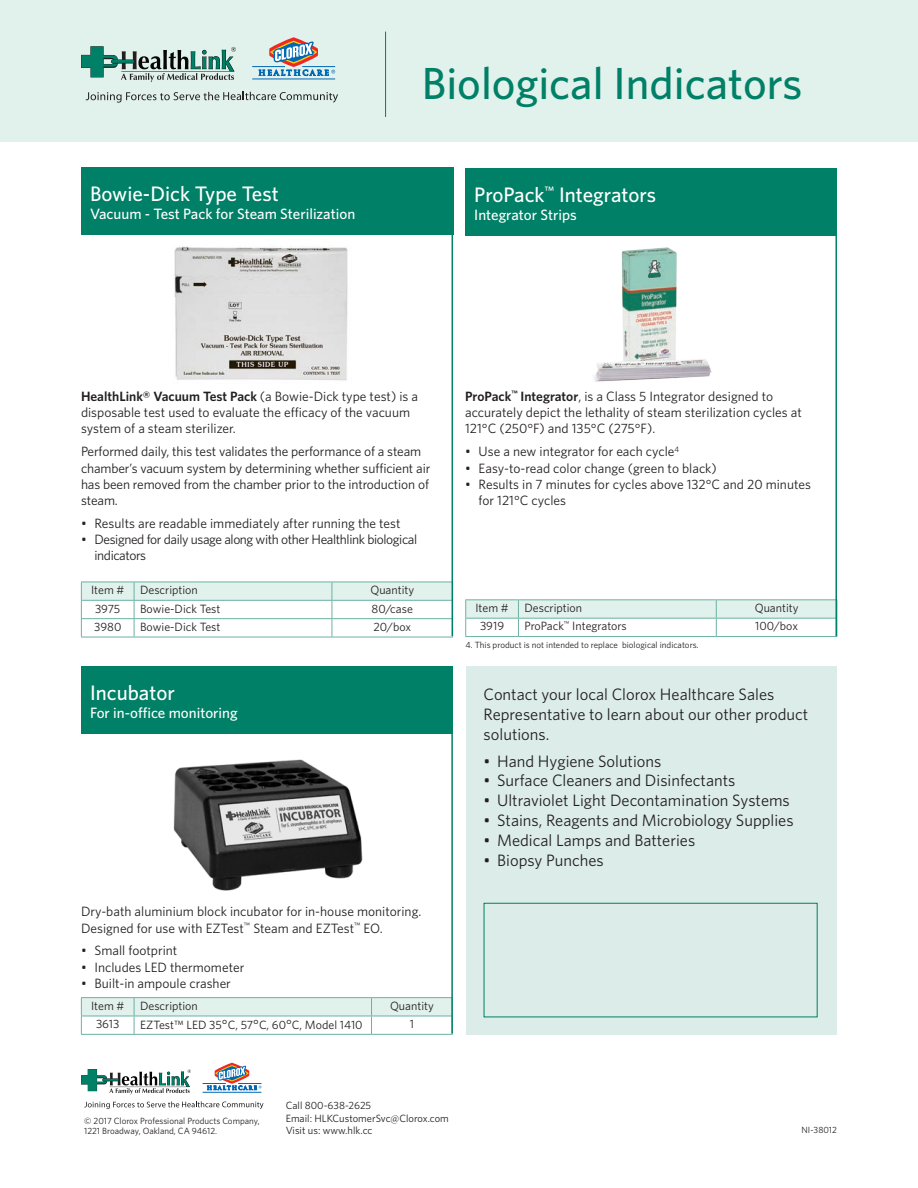
<style>
.page{position:relative;width:918px;height:1188px;background:#fff}
.page>*{position:absolute;margin:0;border:0;box-sizing:border-box;transform-origin:0 0}
.t1{font:500 45px "Whitney";color:#008066}
.t2{font:500 21px "Whitney";color:#fff}
.t3{font:16.5px/19.8px "Whitney";color:#231f20}
.t4{font:500 15px "Whitney";color:#fff}
.t5{font:13.5px/16.2px "Whitney";color:#231f20}
.t6{font:13.5px/16.2px "Whitney";letter-spacing:-.03em;color:#231f20}
.Paragraph_Style_Foot{font:12px "Whitney";color:#231f20}
.t7{font:10.5px/12.6px "Whitney";color:#231f20}
.t8{font:9px/10.8px "Whitney";color:#231f20}
.s1{font-weight:600}
.s2{font-size:13.5px}
</style>
<div class="page">
<img style="left:174px;top:246px;width:174px;height:135px">
<svg style="left:81px;top:582px;width:372px;height:55px"></svg>
<hr style="left:81px;top:637px;width:53px;height:1px;background:#6bb2a4">
<hr style="left:134px;top:637px;width:198px;height:1px;background:#6bb2a4">
<hr style="left:332px;top:637px;width:121px;height:1px;background:#6bb2a4">
<div style="left:81px;top:167px;width:372px;height:68px;background:#008066"></div>
<hr style="left:452px;top:217px;width:1px;height:419px;background:#008066">
<hr style="left:81px;top:997px;width:53px;height:1px;background:#6bb2a4">
<hr style="left:134px;top:997px;width:238px;height:1px;background:#6bb2a4">
<hr style="left:372px;top:997px;width:81px;height:1px;background:#6bb2a4">
<svg style="left:81px;top:998px;width:370px;height:36px"></svg>
<hr style="left:81px;top:1034px;width:53px;height:1px;background:#6bb2a4">
<hr style="left:134px;top:1034px;width:238px;height:1px;background:#6bb2a4">
<hr style="left:372px;top:1034px;width:81px;height:1px;background:#6bb2a4">
<div style="left:81px;top:666px;width:372px;height:68px;background:#008066"></div>
<hr style="left:451px;top:726px;width:2px;height:308px;background:#008066">
<img style="left:173px;top:759px;width:190px;height:132px">
<svg style="left:84px;top:1101px;width:180px;height:8px"></svg>
<svg style="left:81px;top:1069px;width:110px;height:26px"></svg>
<hr style="left:203px;top:1092px;width:58px;height:1px;background:#0168b3">
<svg style="left:203px;top:1063px;width:58px;height:27px"></svg>
<div style="left:466px;top:666px;width:370px;height:369px;background:#dcece8"></div>
<div style="left:0;top:0;width:918px;height:141px;background:#e1f1ec"></div>
<svg style="left:86px;top:92px;width:252px;height:11px"></svg>
<svg style="left:81px;top:46px;width:155px;height:36px"></svg>
<hr style="left:252px;top:66px;width:33px;height:1px;background:#0168b3">
<hr style="left:252px;top:79px;width:83px;height:1px;background:#0168b3">
<svg style="left:259px;top:37px;width:76px;height:39px"></svg>
<hr style="left:385px;top:32px;width:1px;height:85px;background:#008066">
<div style="left:484px;top:903px;width:334px;height:114px;border:1px solid #008066"></div>
<hr style="left:465px;top:599px;width:53px;height:1px;background:#6bb2a4">
<hr style="left:518px;top:599px;width:198px;height:1px;background:#6bb2a4">
<hr style="left:716px;top:599px;width:121px;height:1px;background:#6bb2a4">
<svg style="left:465px;top:600px;width:373px;height:36px"></svg>
<hr style="left:465px;top:636px;width:53px;height:1px;background:#6bb2a4">
<hr style="left:518px;top:636px;width:198px;height:1px;background:#6bb2a4">
<hr style="left:716px;top:636px;width:121px;height:1px;background:#6bb2a4">
<div style="left:465px;top:168px;width:372px;height:68px;background:#008066"></div>
<hr style="left:836px;top:228px;width:1px;height:408px;background:#008066">
<img style="left:593px;top:247px;width:119px;height:135px">
<p class="t2" style="left:90px;top:180px;width:190px">Bowie-Dick Type Test</p>
<p class="t4" style="left:90px;top:204px;width:267px">Vacuum - Test Pack for Steam Sterilization</p>
<p class="t1" style="left:422px;top:54px;width:382px">Biological Indicators</p>
<p class="t2" style="left:474px;top:181px;width:183px">ProPack<sup>™</sup> Integrators</p>
<p class="t4" style="left:474px;top:205px;width:104px">Integrator Strips</p>
<p class="t5" style="left:81px;top:388px;width:339px"><span class="s1">HealthLink® Vacuum Test Pack</span> (a Bowie-Dick type test) is a disposable test used to evaluate the efficacy of the vacuum system of a steam sterilizer.</p>
<p class="t5" style="left:81px;top:443px;width:351px">Performed daily, this test validates the performance of a steam chamber’s vacuum system by determining whether sufficient air has been removed from the chamber prior to the introduction of steam.</p>
<p class="t5" style="left:81px;top:515px;width:321px">• Results are readable immediately after running the test</p>
<p class="t6" style="left:94px;top:531px;width:324px;text-indent:-14px">• Designed for daily usage along with other Healthlink biological indicators</p>
<p class="Paragraph_Style_Foot" style="left:91px;top:582px;width:35px">Item #</p>
<p class="Paragraph_Style_Foot" style="left:140px;top:582px;width:59px">Description</p>
<p class="Paragraph_Style_Foot" style="left:370px;top:582px;width:45px">Quantity</p>
<p class="Paragraph_Style_Foot" style="left:95px;top:600px;width:27px">3975</p>
<p class="Paragraph_Style_Foot" style="left:140px;top:600px;width:82px">Bowie-Dick Test</p>
<p class="Paragraph_Style_Foot" style="left:372px;top:600px;width:43px">80/case</p>
<p class="Paragraph_Style_Foot" style="left:94px;top:619px;width:29px">3980</p>
<p class="Paragraph_Style_Foot" style="left:140px;top:619px;width:82px">Bowie-Dick Test</p>
<p class="Paragraph_Style_Foot" style="left:373px;top:619px;width:39px">20/box</p>
<p class="t2" style="left:90px;top:679px;width:86px">Incubator</p>
<p class="t4" style="left:90px;top:703px;width:149px">For in-office monitoring</p>
<p class="t5" style="left:81px;top:903px;width:342px">Dry-bath aluminium block incubator for in-house monitoring.</p>
<p class="t5" style="left:81px;top:919px;width:303px">Designed for use with EZTest<sup>™</sup> Steam and EZTest<sup>™</sup> EO.</p>
<p class="t5" style="left:81px;top:942px;width:98px">• Small footprint</p>
<p class="t5" style="left:81px;top:959px;width:165px">• Includes LED thermometer</p>
<p class="t5" style="left:81px;top:975px;width:151px">• Built-in ampoule crasher</p>
<p class="Paragraph_Style_Foot" style="left:91px;top:998px;width:35px">Item #</p>
<p class="Paragraph_Style_Foot" style="left:140px;top:998px;width:59px">Description</p>
<p class="Paragraph_Style_Foot" style="left:390px;top:998px;width:45px">Quantity</p>
<p class="Paragraph_Style_Foot" style="left:96px;top:1016px;width:25px">3613</p>
<p class="Paragraph_Style_Foot" style="left:140px;top:1017px;width:224px">EZTest™ LED 35<span class="s2">°</span>C, 57<span class="s2">°</span>C, 60<span class="s2">°</span>C, Model 1410</p>
<p class="Paragraph_Style_Foot" style="left:410px;top:1016px;width:6px">1</p>
<p class="t5" style="left:465px;top:388px;width:338px"><span class="s1">ProPack</span><sup>™</sup> <span class="s1">Integrator</span>, is a Class 5 Integrator designed to accurately depict the lethality of steam sterilization cycles at<br>121°C (250°F) and 135°C (275°F).</p>
<p class="t5" style="left:465px;top:443px;width:216px">• Use a new integrator for each cycle<sup>4</sup></p>
<p class="t5" style="left:465px;top:459px;width:253px">• Easy-to-read color change (green to black)</p>
<p class="t5" style="left:479px;top:476px;width:334px;text-indent:-14px">• Results in 7 minutes for cycles above 132°C and 20 minutes for 121°C cycles</p>
<p class="Paragraph_Style_Foot" style="left:475px;top:600px;width:35px">Item #</p>
<p class="Paragraph_Style_Foot" style="left:524px;top:600px;width:59px">Description</p>
<p class="Paragraph_Style_Foot" style="left:755px;top:600px;width:45px">Quantity</p>
<p class="Paragraph_Style_Foot" style="left:480px;top:618px;width:26px">3919</p>
<p class="Paragraph_Style_Foot" style="left:524px;top:618px;width:104px">ProPack<sup>™</sup> Integrators</p>
<p class="Paragraph_Style_Foot" style="left:755px;top:618px;width:44px">100/box</p>
<p class="t8" style="left:465px;top:640px;width:235px">4. This product is not intended to replace biological indicators.</p>
<p class="t3" style="left:484px;top:684px;width:326px">Contact your local Clorox Healthcare Sales<br>Representative to learn about our other product solutions.</p>
<p class="t3" style="left:484px;top:751px;width:179px">• Hand Hygiene Solutions</p>
<p class="t3" style="left:484px;top:770px;width:253px">• Surface Cleaners and Disinfectants</p>
<p class="t3" style="left:484px;top:790px;width:308px">• Ultraviolet Light Decontamination Systems</p>
<p class="t3" style="left:484px;top:810px;width:311px">• Stains, Reagents and Microbiology Supplies</p>
<p class="t3" style="left:484px;top:830px;width:213px">• Medical Lamps and Batteries</p>
<p class="t3" style="left:484px;top:850px;width:122px">• Biopsy Punches</p>
<p class="t8" style="left:84px;top:1115px;width:177px">© 2017 Clorox Professional Products Company,<br>1221 Broadway, Oakland, CA 94612.</p>
<p class="t7" style="left:286px;top:1099px;width:165px">Call 800-638-2625<br>Email: HLKCustomerSvc@Clorox.com</p>
<p class="t7" style="left:286px;top:1124px;width:88px">Visit us: www.hlk.cc</p>
<p class="t8" style="left:802px;top:1124px;width:37px">NI-38012</p>
</div>
